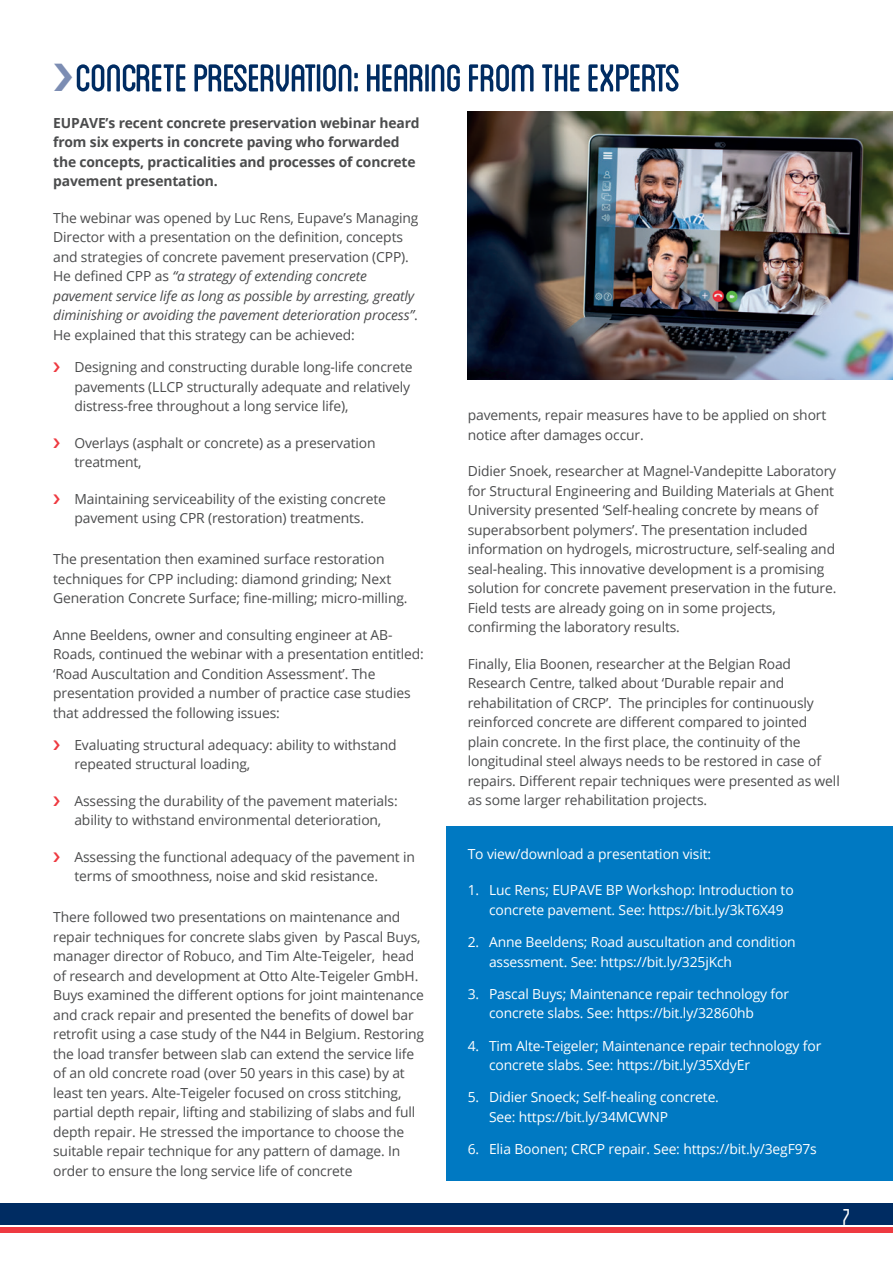
<style>
.page{position:relative;width:893px;height:1263px;background:#fff}
.page>*{position:absolute;margin:0;border:0;box-sizing:border-box;transform-origin:0 0}
.t1{font:54.75px "Blanch Caps";letter-spacing:-.03em;color:#002c62}
.t2{font:condensed 24px "Blanch";color:#fff}
.t3{font:13.8px/19.5px "Open Sans";letter-spacing:-.01em;color:#4b4c4d}
.t4{font:13.8px/19.5px "Open Sans";letter-spacing:-.01em;color:#fff}
.t5{font:700 13.8px/19.5px "Open Sans";letter-spacing:-.01em;color:#4b4c4d}
.s1{font-style:italic}
</style>
<div class="page">
<div style="left:0;top:1203px;width:893px;height:22px;background:#002c62"></div>
<div style="left:0;top:1227px;width:893px;height:6px;background:#ee3a41"></div>
<div style="left:446px;top:826px;width:447px;height:355px;background:#0079c2"></div>
<img style="left:468px;top:112px;width:425px;height:268px">
<h1 class="t1" style="left:75px;top:53px;width:607px">CONCRETE PRESERVATION: HEARING FROM THE EXPERTS</h1>
<p class="t5" style="left:53px;top:113px;width:368px">EUPAVE’s recent concrete preservation webinar heard from six experts in concrete paving who forwarded the concepts, practicalities and processes of concrete pavement presentation.</p>
<p class="t3" style="left:53px;top:208px;width:367px">The webinar was opened by Luc Rens, Eupave’s Managing Director with a presentation on the definition, concepts and strategies of concrete pavement preservation (CPP).<br>He defined CPP as <span class="s1">“a strategy of extending concrete pavement service life as long as possible by arresting, greatly diminishing or avoiding the pavement deterioration process”</span>.<br>He explained that this strategy can be achieved:</p>
<p class="t3" style="left:74px;top:357px;width:340px">Designing and constructing durable long-life concrete pavements (LLCP structurally adequate and relatively distress-free throughout a long service life),</p>
<p class="t3" style="left:74px;top:433px;width:303px">Overlays (asphalt or concrete) as a preservation treatment,</p>
<p class="t3" style="left:74px;top:489px;width:313px">Maintaining serviceability of the existing concrete pavement using CPR (restoration) treatments.</p>
<p class="t3" style="left:53px;top:549px;width:356px">The presentation then examined surface restoration techniques for CPP including: diamond grinding; Next<br>Generation Concrete Surface; fine-milling; micro-milling.</p>
<p class="t3" style="left:53px;top:624px;width:372px">Anne Beeldens, owner and consulting engineer at AB-Roads, continued the webinar with a presentation entitled: ‘Road Auscultation and Condition Assessment’. The presentation provided a number of practice case studies that addressed the following issues:</p>
<p class="t3" style="left:74px;top:735px;width:324px">Evaluating structural adequacy: ability to withstand repeated structural loading,</p>
<p class="t3" style="left:74px;top:791px;width:325px">Assessing the durability of the pavement materials: ability to withstand environmental deterioration,</p>
<p class="t3" style="left:74px;top:847px;width:342px">Assessing the functional adequacy of the pavement in terms of smoothness, noise and skid resistance.</p>
<p class="t3" style="left:53px;top:907px;width:372px">There followed two presentations on maintenance and repair techniques for concrete slabs given by Pascal Buys, manager director of Robuco, and Tim Alte-Teigeler, head of research and development at Otto Alte-Teigeler GmbH.<br>Buys examined the different options for joint maintenance and crack repair and presented the benefits of dowel bar retrofit using a case study of the N44 in Belgium. Restoring the load transfer between slab can extend the service life of an old concrete road (over 50 years in this case) by at least ten years. Alte-Teigeler focused on cross stitching, partial depth repair, lifting and stabilizing of slabs and full depth repair. He stressed the importance to choose the suitable repair technique for any pattern of damage. In order to ensure the long service life of concrete</p>
<p class="t3" style="left:468px;top:405px;width:360px">pavements, repair measures have to be applied on short notice after damages occur.</p>
<p class="t3" style="left:468px;top:461px;width:370px">Didier Snoek, researcher at Magnel-Vandepitte Laboratory for Structural Engineering and Building Materials at Ghent University presented ‘Self-healing concrete by means of superabsorbent polymers’. The presentation included information on hydrogels, microstructure, self-sealing and seal-healing. This innovative development is a promising solution for concrete pavement preservation in the future.<br>Field tests are already going on in some projects, confirming the laboratory results.</p>
<p class="t3" style="left:468px;top:654px;width:374px">Finally, Elia Boonen, researcher at the Belgian Road Research Centre, talked about ‘Durable repair and rehabilitation of CRCP’. The principles for continuously reinforced concrete are different compared to jointed plain concrete. In the first place, the continuity of the longitudinal steel always needs to be restored in case of repairs. Different repair techniques were presented as well as some larger rehabilitation projects.</p>
<p class="t4" style="left:468px;top:844px;width:245px">To view/download a presentation visit:</p>
<p class="t4" style="left:489px;top:880px;width:306px;text-indent:-21px">1. Luc Rens; EUPAVE BP Workshop: Introduction to concrete pavement. See: https://bit.ly/3kT6X49</p>
<p class="t4" style="left:489px;top:932px;width:308px;text-indent:-21px">2. Anne Beeldens; Road auscultation and condition assessment. See: https://bit.ly/325jKch</p>
<p class="t4" style="left:489px;top:984px;width:301px;text-indent:-21px">3. Pascal Buys; Maintenance repair technology for concrete slabs. See: https://bit.ly/32860hb</p>
<p class="t4" style="left:489px;top:1035px;width:334px;text-indent:-21px">4. Tim Alte-Teigeler; Maintenance repair technology for concrete slabs. See: https://bit.ly/35XdyEr</p>
<p class="t4" style="left:489px;top:1087px;width:231px;text-indent:-21px">5. Didier Snoeck; Self-healing concrete.<br>See: https://bit.ly/34MCWNP</p>
<p class="t4" style="left:468px;top:1139px;width:351px">6. Elia Boonen; CRCP repair. See: https://bit.ly/3egF97s</p>
<h2 class="t2" style="left:843px;top:1204px;width:9px">7</h2>
</div>
